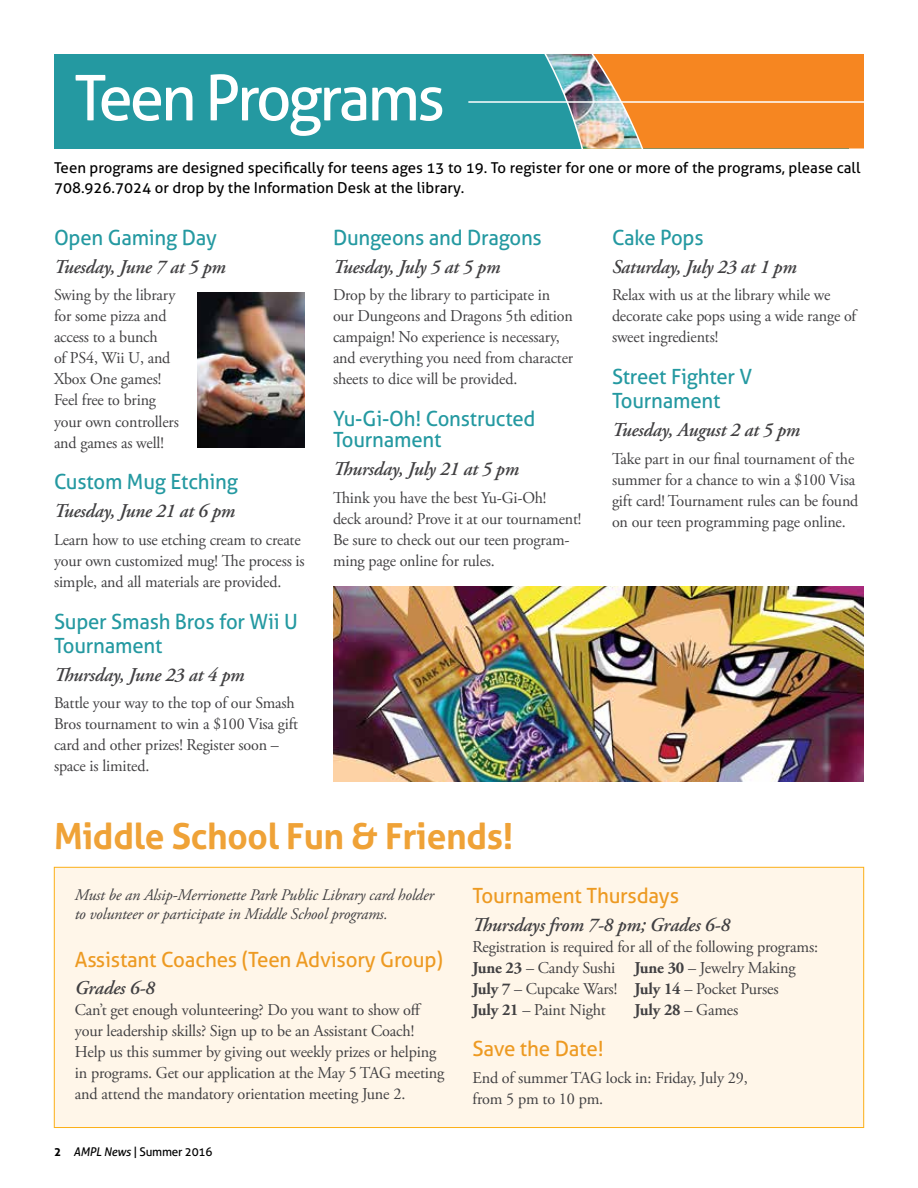
<style>
.page{position:relative;width:918px;height:1188px;background:#fff}
.page>*{position:absolute;margin:0;border:0;box-sizing:border-box;transform-origin:0 0}
.t1{font:63px "Aller";letter-spacing:-.05em;color:#fff}
.t2{font:700 36px "Aller";letter-spacing:-.01em;color:#efa237}
.t3{font:21px/24px "Aller";letter-spacing:-.01em;color:#2499a1}
.t4{font:21px "Aller";letter-spacing:-.01em;color:#ed9a22}
.t5{font:italic 600 19.5px "Adobe Garamond Pro";letter-spacing:-.01em;color:#414042}
.t6{font:16.5px/21px "Adobe Garamond Pro";letter-spacing:-.01em;color:#414042}
.t7{font:700 16.5px "Adobe Garamond Pro";letter-spacing:-.01em;color:#414042}
.t8{font:italic 16.2px/19.5px "Adobe Garamond Pro";letter-spacing:-.01em;color:#414042}
.t9{font:15px/19.5px "Aller";color:#000}
.t10{font:12px "Aller";letter-spacing:-.02em;color:#000}
.s1{font-weight:700}
.s2{font-style:italic}
.s3{font-weight:400}
</style>
<div class="page">
<img style="left:197px;top:292px;width:107px;height:156px">
<div style="left:54px;top:867px;width:810px;height:261px;background:#fff6e9"></div>
<div style="left:54px;top:867px;width:810px;height:261px;border:1px solid #fcaf17"></div>
<img style="left:333px;top:586px;width:531px;height:196px">
<div style="left:54px;top:54px;width:795px;height:94px;background:#2499a1"></div>
<hr style="left:468px;top:101px;width:398px;height:2px;background:#fff">
<img style="left:542px;top:54px;width:322px;height:95px">
<h1 class="t1" style="left:74px;top:60px;width:372px">Teen Programs</h1>
<p class="t9" style="left:54px;top:158px;width:808px">Teen programs are designed specifically for teens ages 13 to 19. To register for one or more of the programs, please call<br>708.926.7024 or drop by the Information Desk at the library.</p>
<p class="t3" style="left:54px;top:225px;width:165px">Open Gaming Day</p>
<p class="t5" style="left:54px;top:255px;width:173px">Tuesday, June 7 at 5 pm</p>
<p class="t6" style="left:54px;top:285px;width:126px">Swing by the library for some pizza and access to a bunch<br>of PS4, Wii U, and<br>Xbox One games!<br>Feel free to bring your own controllers and games as well!</p>
<p class="t3" style="left:54px;top:470px;width:185px">Custom Mug Etching</p>
<p class="t5" style="left:54px;top:500px;width:183px">Tuesday, June 21 at 6 pm</p>
<p class="t6" style="left:54px;top:530px;width:252px">Learn how to use etching cream to create your own customized mug! The process is simple, and all materials are provided.</p>
<p class="t3" style="left:54px;top:609px;width:245px">Super Smash Bros for Wii U<br>Tournament</p>
<p class="t5" style="left:54px;top:663px;width:192px">Thursday, June 23 at 4 pm</p>
<p class="t6" style="left:54px;top:693px;width:246px">Battle your way to the top of our Smash<br>Bros tournament to win a $100 Visa gift card and other prizes! Register soon – space is limited.</p>
<p class="t3" style="left:333px;top:225px;width:210px">Dungeons and Dragons</p>
<p class="t5" style="left:333px;top:255px;width:169px">Tuesday, July 5 at 5 pm</p>
<p class="t6" style="left:333px;top:285px;width:242px">Drop by the library to participate in our Dungeons and Dragons 5th edition campaign! No experience is necessary, and everything you need from character sheets to dice will be provided.</p>
<p class="t3" style="left:333px;top:408px;width:204px;line-height:21px">Yu-Gi-Oh! Constructed<br>Tournament</p>
<p class="t5" style="left:333px;top:458px;width:188px">Thursday, July 21 at 5 pm</p>
<p class="t6" style="left:333px;top:488px;width:250px">Think you have the best Yu-Gi-Oh!<br>deck around? Prove it at our tournament!<br>Be sure to check out our teen program&shy;ming page online for rules.</p>
<h2 class="t2" style="left:54px;top:814px;width:461px">Middle School Fun &amp; Friends!</h2>
<p class="t3" style="left:612px;top:225px;width:93px">Cake Pops</p>
<p class="t5" style="left:612px;top:255px;width:186px">Saturday, July 23 at 1 pm</p>
<p class="t6" style="left:612px;top:285px;width:246px">Relax with us at the library while we decorate cake pops using a wide range of sweet ingredients!</p>
<p class="t3" style="left:612px;top:365px;width:142px">Street Fighter V<br>Tournament</p>
<p class="t5" style="left:612px;top:419px;width:190px">Tuesday, August 2 at 5 pm</p>
<p class="t6" style="left:612px;top:449px;width:248px">Take part in our final tournament of the summer for a chance to win a $100 Visa gift card! Tournament rules can be found on our teen programming page online.</p>
<p class="t8" style="left:75px;top:885px;width:361px">Must be an Alsip-Merrionette Park Public Library card holder to volunteer or participate in Middle School programs.</p>
<p class="t4" style="left:75px;top:946px;width:370px">Assistant Coaches (Teen Advisory Group)</p>
<p class="t5" style="left:75px;top:977px;width:82px">Grades 6-8</p>
<p class="t6" style="left:75px;top:1000px;width:371px">Can’t get enough volunteering? Do you want to show off your leadership skills? Sign up to be an Assistant Coach!<br>Help us this summer by giving out weekly prizes or helping in programs. Get our application at the May 5 TAG meeting and attend the mandatory orientation meeting June 2.</p>
<p class="t10" style="left:54px;top:1145px;width:160px"><span class="s1">2</span> <span class="s2">AMPL News</span> | Summer 2016</p>
<p class="t4" style="left:472px;top:883px;width:208px">Tournament Thursdays</p>
<p class="t5" style="left:472px;top:914px;width:259px">Thursdays from 7-8 pm; Grades 6-8</p>
<p class="t6" style="left:472px;top:937px;width:347px">Registration is required for all of the following programs:<br><span class="s1">June 23</span> – Candy Sushi <span class="s1">June 30</span> – Jewelry Making <span class="s1">July 7</span> – Cupcake Wars! <span class="s1">July 14</span> – Pocket Purses<br><span class="s1">July 21</span> – Paint Night</p>
<p class="t7" style="left:635px;top:1000px;width:105px">July 28 <span class="s3">– Games</span></p>
<p class="t4" style="left:472px;top:1035px;width:133px">Save the Date!</p>
<p class="t6" style="left:472px;top:1068px;width:277px">End of summer TAG lock in: Friday, July 29, from 5 pm to 10 pm.</p>
</div>
